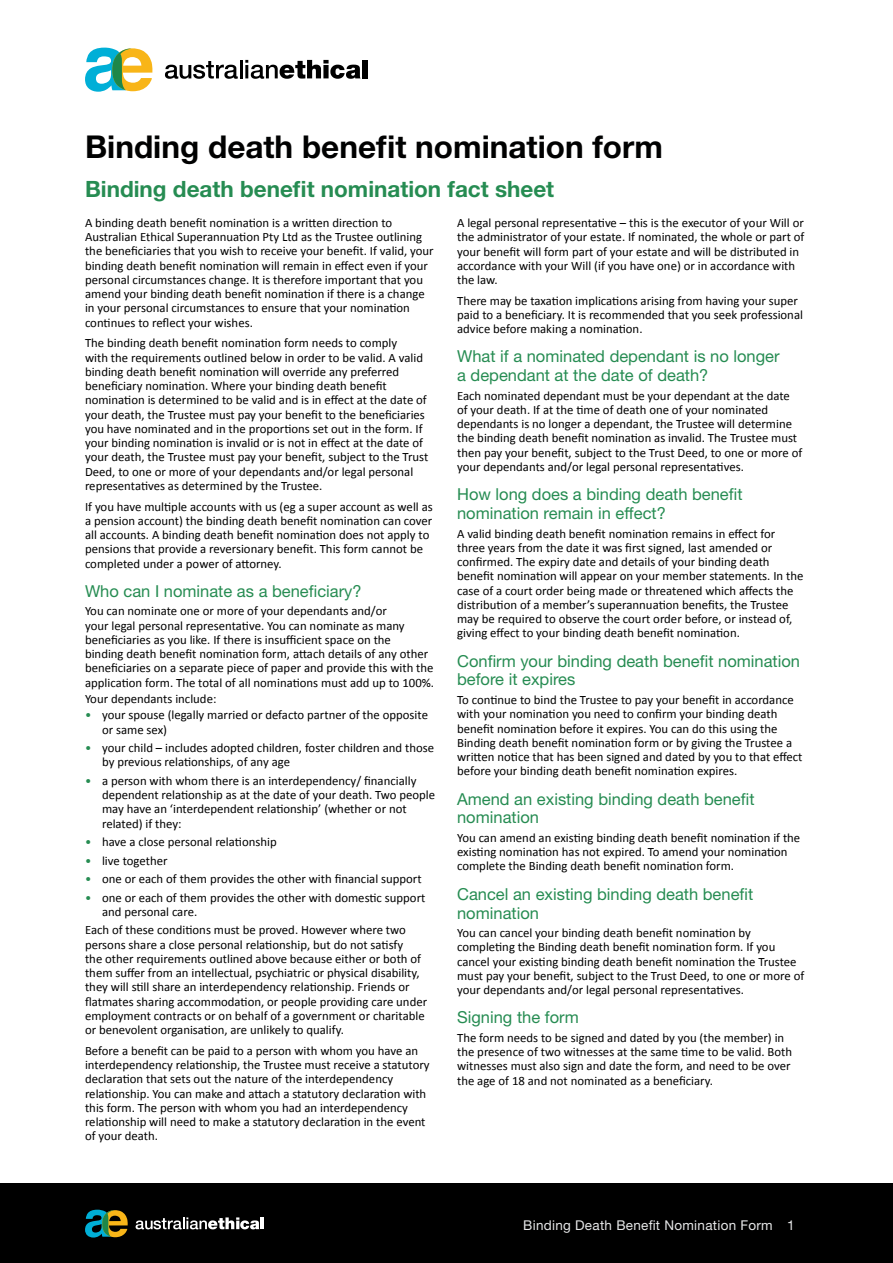
<style>
.page{position:relative;width:893px;height:1263px;background:#fff}
.page>*{position:absolute;margin:0;border:0;box-sizing:border-box;transform-origin:0 0}
.t1{font:700 31.5px "Helvetica Neue LT Std";color:#000101}
.t2{font:700 22.5px "Helvetica Neue LT Std";color:#268c52}
.t3{font:16.5px/18.8px "Helvetica Neue LT Std";color:#268c52}
.t4{font:13.5px "Helvetica Neue LT Std";letter-spacing:.02em;color:#e6e7e8}
.t5{font:12.75px/14.2px "Calibri";color:#000}
.s1{color:#268c52}
</style>
<div class="page">
<div style="left:0;top:1183px;width:893px;height:80px;background:#000"></div>
<svg style="left:85px;top:1210px;width:43px;height:27px"></svg>
<svg style="left:136px;top:1217px;width:123px;height:12px"></svg>
<hr style="left:260px;top:1217px;width:4px;height:12px;background:#fff">
<svg style="left:85px;top:48px;width:67px;height:44px"></svg>
<svg style="left:165px;top:61px;width:73px;height:18px"></svg>
<hr style="left:240px;top:60px;width:3px;height:18px;background:#000">
<svg style="left:245px;top:60px;width:116px;height:19px"></svg>
<div style="left:362px;top:60px;width:5px;height:18px;background:#000"></div>
<h1 class="t1" style="left:85px;top:127px;width:579px">Binding death benefit nomination form</h1>
<h2 class="t2" style="left:85px;top:175px;width:471px">Binding death benefit nomination fact sheet</h2>
<p class="t5" style="left:85px;top:216px;width:350px">A binding death benefit nomination is a written direction to Australian Ethical Superannuation Pty Ltd as the Trustee outlining the beneficiaries that you wish to receive your benefit. If valid, your binding death benefit nomination will remain in effect even if your personal circumstances change. It is therefore important that you amend your binding death benefit nomination if there is a change in your personal circumstances to ensure that your nomination continues to reflect your wishes.</p>
<p class="t5" style="left:85px;top:336px;width:345px">The binding death benefit nomination form needs to comply<br>with the requirements outlined below in order to be valid. A valid binding death benefit nomination will override any preferred beneficiary nomination. Where your binding death benefit nomination is determined to be valid and is in effect at the date of your death, the Trustee must pay your benefit to the beneficiaries you have nominated and in the proportions set out in the form. If your binding nomination is invalid or is not in effect at the date of your death, the Trustee must pay your benefit, subject to the Trust Deed, to one or more of your dependants and/or legal personal representatives as determined by the Trustee.</p>
<p class="t5" style="left:85px;top:499px;width:349px">If you have multiple accounts with us (eg a super account as well as a pension account) the binding death benefit nomination can cover all accounts. A binding death benefit nomination does not apply to pensions that provide a reversionary benefit. This form cannot be completed under a power of attorney.</p>
<p class="t3" style="left:85px;top:581px;width:278px">Who can I nominate as a beneficiary?</p>
<p class="t5" style="left:85px;top:604px;width:351px">You can nominate one or more of your dependants and/or<br>your legal personal representative. You can nominate as many beneficiaries as you like. If there is insufficient space on the<br>binding death benefit nomination form, attach details of any other beneficiaries on a separate piece of paper and provide this with the application form. The total of all nominations must add up to 100%.</p>
<p class="t5" style="left:85px;top:692px;width:133px">Your dependants include:</p>
<p class="t5" style="left:102px;top:708px;width:327px;text-indent:-17px"><span class="s1">•</span> your spouse (legally married or defacto partner of the opposite or same sex)</p>
<p class="t5" style="left:102px;top:741px;width:334px;text-indent:-17px"><span class="s1">•</span> your child – includes adopted children, foster children and those by previous relationships, of any age</p>
<p class="t5" style="left:102px;top:773px;width:335px;text-indent:-17px"><span class="s1">•</span> a person with whom there is an interdependency/ financially dependent relationship as at the date of your death. Two people may have an ‘interdependent relationship’ (whether or not related) if they:</p>
<p class="t5" style="left:85px;top:835px;width:193px"><span class="s1">•</span> have a close personal relationship</p>
<p class="t5" style="left:85px;top:853px;width:84px"><span class="s1">•</span> live together</p>
<p class="t5" style="left:85px;top:872px;width:338px"><span class="s1">•</span> one or each of them provides the other with financial support</p>
<p class="t5" style="left:102px;top:890px;width:325px;text-indent:-17px"><span class="s1">•</span> one or each of them provides the other with domestic support and personal care.</p>
<p class="t5" style="left:85px;top:923px;width:344px">Each of these conditions must be proved. However where two persons share a close personal relationship, but do not satisfy<br>the other requirements outlined above because either or both of them suffer from an intellectual, psychiatric or physical disability, they will still share an interdependency relationship. Friends or flatmates sharing accommodation, or people providing care under employment contracts or on behalf of a government or charitable or benevolent organisation, are unlikely to qualify.</p>
<p class="t5" style="left:85px;top:1043px;width:346px">Before a benefit can be paid to a person with whom you have an interdependency relationship, the Trustee must receive a statutory declaration that sets out the nature of the interdependency relationship. You can make and attach a statutory declaration with this form. The person with whom you had an interdependency relationship will need to make a statutory declaration in the event of your death.</p>
<p class="t5" style="left:457px;top:216px;width:349px">A legal personal representative – this is the executor of your Will or the administrator of your estate. If nominated, the whole or part of your benefit will form part of your estate and will be distributed in accordance with your Will (if you have one) or in accordance with the law.</p>
<p class="t5" style="left:457px;top:293px;width:347px">There may be taxation implications arising from having your super paid to a beneficiary. It is recommended that you seek professional advice before making a nomination.</p>
<p class="t3" style="left:457px;top:347px;width:324px">What if a nominated dependant is no longer a dependant at the date of death?</p>
<p class="t5" style="left:457px;top:388px;width:347px">Each nominated dependant must be your dependant at the date of your death. If at the time of death one of your nominated dependants is no longer a dependant, the Trustee will determine the binding death benefit nomination as invalid. The Trustee must then pay your benefit, subject to the Trust Deed, to one or more of your dependants and/or legal personal representatives.</p>
<p class="t3" style="left:457px;top:485px;width:287px">How long does a binding death benefit nomination remain in effect?</p>
<p class="t5" style="left:457px;top:526px;width:348px">A valid binding death benefit nomination remains in effect for three years from the date it was first signed, last amended or confirmed. The expiry date and details of your binding death benefit nomination will appear on your member statements. In the case of a court order being made or threatened which affects the distribution of a member’s superannuation benefits, the Trustee may be required to observe the court order before, or instead of, giving effect to your binding death benefit nomination.</p>
<p class="t3" style="left:457px;top:651px;width:344px">Confirm your binding death benefit nomination before it expires</p>
<p class="t5" style="left:457px;top:693px;width:347px">To continue to bind the Trustee to pay your benefit in accordance with your nomination you need to confirm your binding death benefit nomination before it expires. You can do this using the Binding death benefit nomination form or by giving the Trustee a written notice that has been signed and dated by you to that effect before your binding death benefit nomination expires.</p>
<p class="t3" style="left:457px;top:789px;width:299px">Amend an existing binding death benefit nomination</p>
<p class="t5" style="left:457px;top:830px;width:345px">You can amend an existing binding death benefit nomination if the existing nomination has not expired. To amend your nomination complete the Binding death benefit nomination form.</p>
<p class="t3" style="left:457px;top:884px;width:298px">Cancel an existing binding death benefit nomination</p>
<p class="t5" style="left:457px;top:926px;width:349px">You can cancel your binding death benefit nomination by completing the Binding death benefit nomination form. If you cancel your existing binding death benefit nomination the Trustee must pay your benefit, subject to the Trust Deed, to one or more of your dependants and/or legal personal representatives.</p>
<p class="t3" style="left:457px;top:1008px;width:123px">Signing the form</p>
<p class="t5" style="left:457px;top:1030px;width:337px">The form needs to be signed and dated by you (the member) in the presence of two witnesses at the same time to be valid. Both witnesses must also sign and date the form, and need to be over the age of 18 and not nominated as a beneficiary.</p>
<p class="t4" style="left:523px;top:1217px;width:273px">Binding Death Benefit Nomination Form 1</p>
</div>
